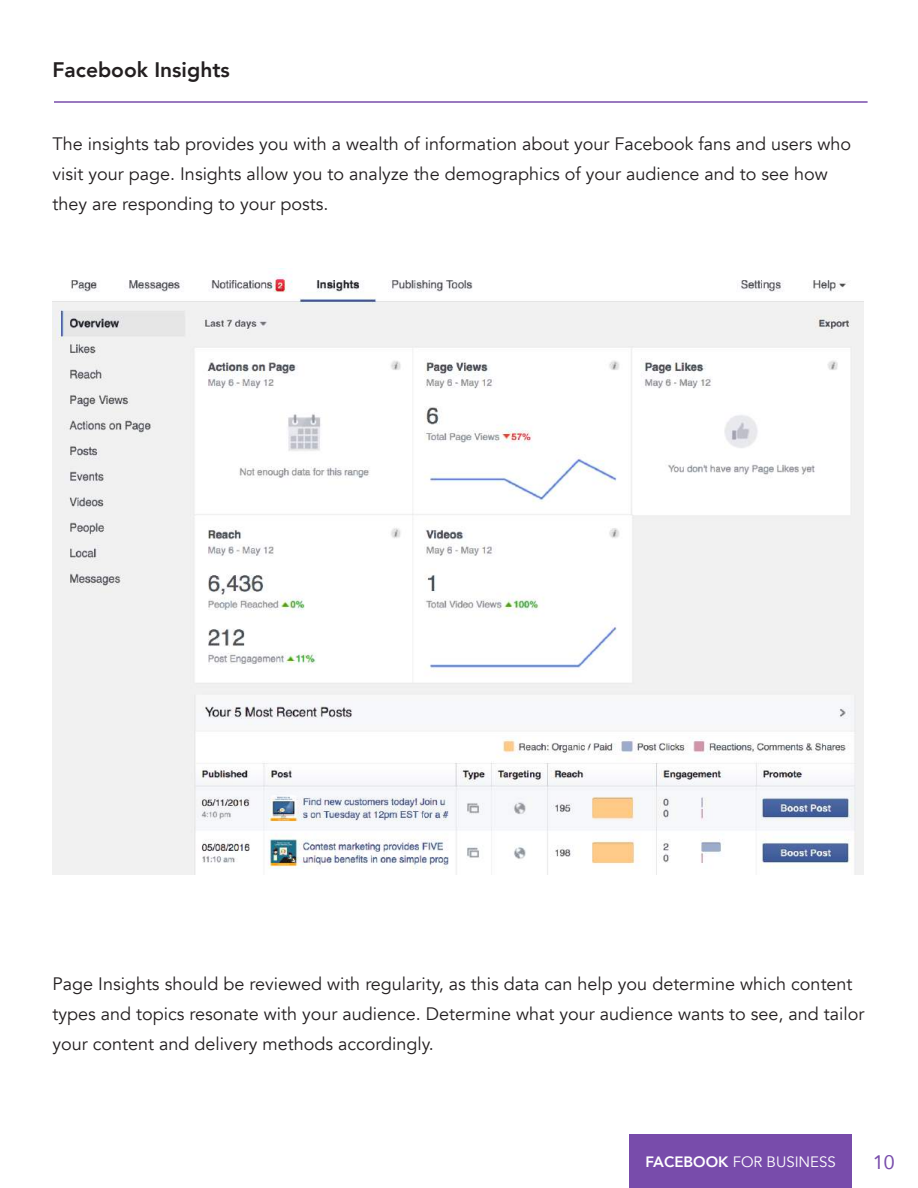
<style>
.page{position:relative;width:918px;height:1188px;background:#fff}
.page>*{position:absolute;margin:0;border:0;box-sizing:border-box;transform-origin:0 0}
.t1{font:800 21px "Avenir";color:#231f20}
.t2{font:19.5px "Avenir";color:#784cab}
.t3{font:18px/30px "Avenir";color:#231f20}
.t4{font:15px "Avenir";color:#fff}
.s1{font-weight:800}
</style>
<div class="page">
<div style="left:629px;top:1134px;width:223px;height:53px;background:#784cab"></div>
<hr style="left:54px;top:101px;width:814px;height:2px;background:#784cab">
<img style="left:53px;top:268px;width:811px;height:607px">
<p class="t1" style="left:53px;top:53px;width:179px">Facebook Insights</p>
<p class="t3" style="left:53px;top:129px;width:800px">The insights tab provides you with a wealth of information about your Facebook fans and users who visit your page. Insights allow you to analyze the demographics of your audience and to see how they are responding to your posts.</p>
<p class="t3" style="left:53px;top:969px;width:813px">Page Insights should be reviewed with regularity, as this data can help you determine which content types and topics resonate with your audience. Determine what your audience wants to see, and tailor your content and delivery methods accordingly.</p>
<p class="t4" style="left:645px;top:1153px;width:192px"><span class="s1">FACEBOOK</span> FOR BUSINESS</p>
<p class="t2" style="left:873px;top:1146px;width:23px">10</p>
</div>
